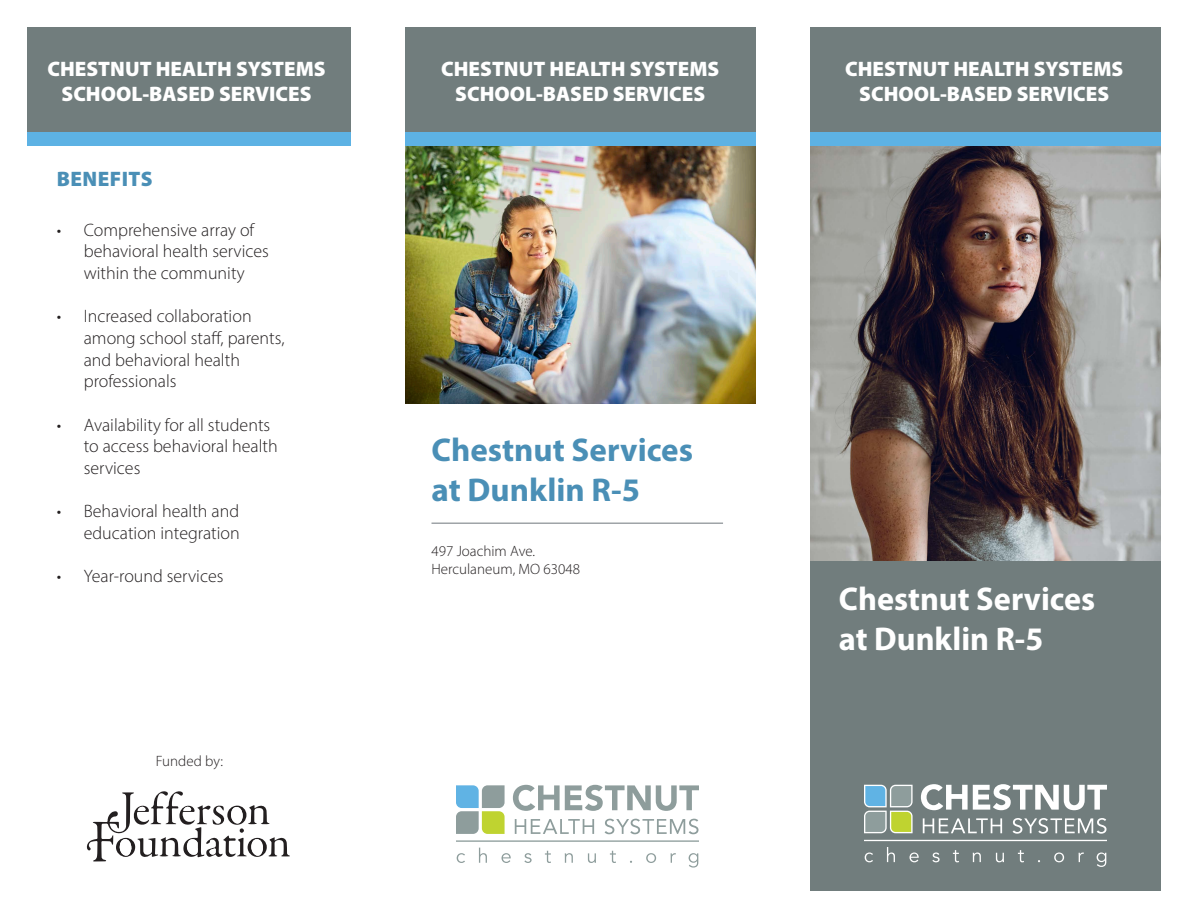
<style>
.page{position:relative;width:1188px;height:918px;background:#fff}
.page>*{position:absolute;margin:0;border:0;box-sizing:border-box;transform-origin:0 0}
.body{font:700 33px/39.6px "Myriad Pro";color:#fff}
.body-2{font:700 33px/39.6px "Myriad Pro";color:#4a8fb6}
.t1{font:900 21px "Myriad Pro";color:#fff}
.Paragraph_Style_1{font:900 21px "Myriad Pro";letter-spacing:.02em;color:#4a8fb6}
.t2{font:300 18px/21.6px "Myriad Pro";color:#231f20}
.t3{font:300 15px "Myriad Pro";color:#231f20}
</style>
<div class="page">
<img style="left:810px;top:146px;width:351px;height:416px">
<div style="left:810px;top:27px;width:351px;height:105px;background:#717d7d"></div>
<img style="left:405px;top:146px;width:351px;height:258px">
<div style="left:810px;top:562px;width:351px;height:329px;background:#717d7d"></div>
<div style="left:405px;top:27px;width:351px;height:105px;background:#717d7d"></div>
<div style="left:27px;top:27px;width:324px;height:105px;background:#717d7d"></div>
<div style="left:405px;top:132px;width:351px;height:14px;background:#5db2e4"></div>
<div style="left:27px;top:132px;width:324px;height:14px;background:#5db2e4"></div>
<div style="left:810px;top:132px;width:351px;height:14px;background:#5db2e4"></div>
<hr style="left:432px;top:523px;width:291px;height:1px;background:#757d82">
<hr style="left:864px;top:840px;width:243px;height:1px;background:#fff">
<svg style="left:921px;top:784px;width:186px;height:26px"></svg>
<svg style="left:923px;top:818px;width:79px;height:15px"></svg>
<svg style="left:1013px;top:818px;width:94px;height:16px"></svg>
<svg style="left:864px;top:785px;width:49px;height:48px;background:#9db5a2"></svg>
<svg style="left:865px;top:852px;width:8px;height:10px"></svg>
<svg style="left:887px;top:847px;width:8px;height:15px"></svg>
<svg style="left:910px;top:853px;width:9px;height:9px"></svg>
<svg style="left:932px;top:853px;width:8px;height:9px"></svg>
<svg style="left:953px;top:850px;width:6px;height:12px"></svg>
<svg style="left:973px;top:853px;width:8px;height:9px"></svg>
<svg style="left:996px;top:853px;width:8px;height:9px"></svg>
<svg style="left:1018px;top:850px;width:6px;height:12px"></svg>
<svg style="left:1054px;top:853px;width:10px;height:9px"></svg>
<svg style="left:1079px;top:853px;width:5px;height:9px"></svg>
<svg style="left:1097px;top:853px;width:9px;height:14px"></svg>
<hr style="left:456px;top:840px;width:243px;height:2px;background:#8e9d9c">
<svg style="left:513px;top:785px;width:186px;height:26px"></svg>
<svg style="left:515px;top:819px;width:79px;height:15px"></svg>
<svg style="left:605px;top:819px;width:94px;height:15px"></svg>
<svg style="left:456px;top:785px;width:49px;height:49px;background:#a1bda4"></svg>
<svg style="left:457px;top:853px;width:8px;height:10px"></svg>
<svg style="left:479px;top:848px;width:8px;height:15px"></svg>
<svg style="left:502px;top:853px;width:9px;height:10px"></svg>
<svg style="left:524px;top:853px;width:8px;height:10px"></svg>
<svg style="left:545px;top:851px;width:6px;height:12px"></svg>
<svg style="left:565px;top:853px;width:8px;height:10px"></svg>
<svg style="left:588px;top:853px;width:8px;height:10px"></svg>
<svg style="left:610px;top:851px;width:6px;height:12px"></svg>
<svg style="left:646px;top:853px;width:10px;height:10px"></svg>
<svg style="left:671px;top:853px;width:5px;height:10px"></svg>
<svg style="left:689px;top:853px;width:9px;height:15px"></svg>
<svg style="left:87px;top:791px;width:203px;height:70px"></svg>
<p class="t1" style="left:47px;top:55px;width:280px">CHESTNUT HEALTH SYSTEMS</p>
<p class="t1" style="left:62px;top:80px;width:251px">SCHOOL-BASED SERVICES</p>
<p class="Paragraph_Style_1" style="left:57px;top:165px;width:97px">BENEFITS</p>
<p class="t2" style="left:84px;top:219px;width:187px;text-indent:-27px">• Comprehensive array of behavioral health services within the community</p>
<p class="t2" style="left:84px;top:305px;width:202px;text-indent:-27px">• Increased collaboration among school staff, parents, and behavioral health professionals</p>
<p class="t2" style="left:84px;top:414px;width:195px;text-indent:-27px">• Availability for all students to access behavioral health services</p>
<p class="t2" style="left:57px;top:500px;width:185px;text-align:right">• Behavioral health and education integration</p>
<p class="t2" style="left:57px;top:566px;width:168px">• Year-round services</p>
<p class="t3" style="left:156px;top:752px;width:69px">Funded by:</p>
<p class="t1" style="left:441px;top:55px;width:280px">CHESTNUT HEALTH SYSTEMS</p>
<p class="t1" style="left:455px;top:80px;width:251px">SCHOOL-BASED SERVICES</p>
<p class="body-2" style="left:432px;top:429px;width:263px">Chestnut Services at Dunklin R-5</p>
<p class="t3" style="left:432px;top:542px;width:105px">497 Joachim Ave.</p>
<p class="t3" style="left:432px;top:560px;width:150px">Herculaneum, MO 63048</p>
<p class="t1" style="left:845px;top:55px;width:280px">CHESTNUT HEALTH SYSTEMS</p>
<p class="t1" style="left:859px;top:80px;width:251px">SCHOOL-BASED SERVICES</p>
<p class="body" style="left:839px;top:578px;width:258px">Chestnut Services at Dunklin R-5</p>
</div>
